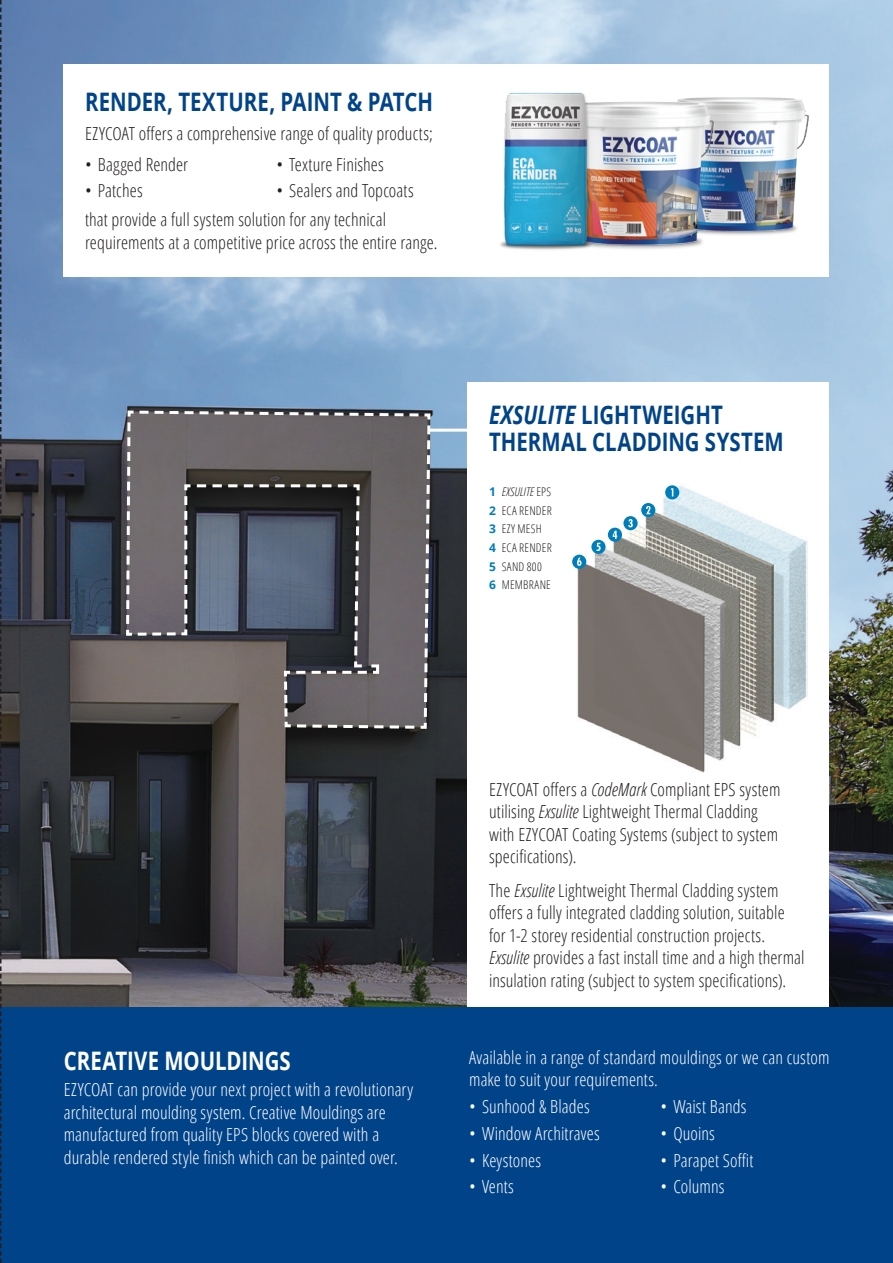
<style>
.page{position:relative;width:893px;height:1263px;background:#fff}
.page>*{position:absolute;margin:0;border:0;box-sizing:border-box;transform-origin:0 0}
.SUB_HEADINGS{font:700 25.5px/27px "Open Sans";color:#004389;scale:.8 1}
.SUB_HEADINGS-2{font:700 25.5px "Open Sans";letter-spacing:-.005em;color:#fff;scale:.8 1}
.Body{font:300 condensed 18px/22.5px "Open Sans";letter-spacing:.005em;color:#231f20}
.Body-2{font:300 condensed 18px/22.5px "Open Sans";letter-spacing:.005em;color:#fff}
.Bullets{font:300 condensed 18px "Open Sans";letter-spacing:.005em;color:#fff}
.Bullets-2{font:300 condensed 18px "Open Sans";letter-spacing:.005em;color:#231f20}
.t1{font:300 condensed 12px "Open Sans";letter-spacing:.015em;color:#231f20}
.t2{font:italic 300 condensed 12px "Open Sans";letter-spacing:.01em;color:#231f20}
.s1{font-style:italic}
.s2{font-weight:700;font-style:normal;font-stretch:normal;color:#007dbb}
.s3{font-style:normal}
.s4{font-weight:700;font-stretch:normal;color:#007dbb}
</style>
<div class="page">
<img style="left:2px;top:0;width:891px;height:1008px">
<div style="left:468px;top:383px;width:361px;height:646px;background:#fff"></div>
<div style="left:0;top:1008px;width:893px;height:255px;background:#004389"></div>
<hr style="left:430px;top:429px;width:40px;height:3px;background:#fff">
<img style="left:573px;top:486px;width:235px;height:287px">
<div style="left:665px;top:485px;width:14px;height:14px;background:#007dbb;border-radius:50%"></div>
<svg style="left:671px;top:488px;width:2px;height:8px"></svg>
<svg style="left:641px;top:503px;width:14px;height:14px"></svg>
<svg style="left:646px;top:506px;width:4px;height:8px"></svg>
<svg style="left:623px;top:516px;width:15px;height:14px"></svg>
<svg style="left:628px;top:519px;width:5px;height:8px"></svg>
<div style="left:608px;top:528px;width:14px;height:14px;background:#007dbb;border-radius:50%"></div>
<svg style="left:613px;top:531px;width:4px;height:8px"></svg>
<svg style="left:591px;top:540px;width:15px;height:14px"></svg>
<svg style="left:596px;top:543px;width:5px;height:8px"></svg>
<div style="left:572px;top:555px;width:14px;height:14px;background:#007dbb;border-radius:50%"></div>
<svg style="left:577px;top:558px;width:4px;height:8px"></svg>
<svg style="left:125px;top:409px;width:307px;height:321px;background:#605e63"></svg>
<div style="left:64px;top:64px;width:765px;height:212px;background:#fff"></div>
<img style="left:500px;top:79px;width:342px;height:182px">
<svg style="left:0;top:0;width:2px;height:1263px;background:#313e51"></svg>
<p class="SUB_HEADINGS" style="left:85px;top:87px;width:437px">RENDER, TEXTURE, PAINT &amp; PATCH</p>
<p class="Body" style="left:85px;top:121px;width:349px">EZYCOAT offers a comprehensive range of quality products;</p>
<p class="Bullets-2" style="left:85px;top:152px;width:105px">• Bagged Render</p>
<p class="Bullets-2" style="left:85px;top:179px;width:59px">• Patches</p>
<p class="Bullets-2" style="left:276px;top:152px;width:109px">• Texture Finishes</p>
<p class="Bullets-2" style="left:276px;top:179px;width:139px">• Sealers and Topcoats</p>
<p class="Body" style="left:85px;top:208px;width:354px">that provide a full system solution for any technical requirements at a competitive price across the entire range.</p>
<p class="SUB_HEADINGS" style="left:489px;top:400px;width:370px"><span class="s1">EXSULITE</span> LIGHTWEIGHT<br>THERMAL CLADDING SYSTEM</p>
<p class="t2" style="left:489px;top:484px;width:64px"><span class="s2">1</span> EXSULITE <span class="s3">EPS</span></p>
<p class="t1" style="left:489px;top:502px;width:64px"><span class="s4">2</span> ECA RENDER</p>
<p class="t1" style="left:489px;top:521px;width:54px"><span class="s4">3</span> EZY MESH</p>
<p class="t1" style="left:489px;top:539px;width:64px"><span class="s4">4</span> ECA RENDER</p>
<p class="t1" style="left:489px;top:558px;width:54px"><span class="s4">5</span> SAND 800</p>
<p class="t1" style="left:489px;top:577px;width:63px"><span class="s4">6</span> MEMBRANE</p>
<p class="SUB_HEADINGS-2" style="left:64px;top:1042px;width:285px">CREATIVE MOULDINGS</p>
<p class="Body-2" style="left:64px;top:1078px;width:351px">EZYCOAT can provide your next project with a revolutionary architectural moulding system. Creative Mouldings are manufactured from quality EPS blocks covered with a durable rendered style finish which can be painted over.</p>
<p class="Body" style="left:489px;top:777px;width:293px">EZYCOAT offers a <span class="s1">CodeMark</span> Compliant EPS system utilising <span class="s1">Exsulite</span> Lightweight Thermal Cladding with EZYCOAT Coating Systems (subject to system specifications).</p>
<p class="Body" style="left:489px;top:878px;width:317px">The <span class="s1">Exsulite</span> Lightweight Thermal Cladding system offers a fully integrated cladding solution, suitable for 1-2 storey residential construction projects.<br><span class="s1">Exsulite</span> provides a fast install time and a high thermal insulation rating (subject to system specifications).</p>
<p class="Body-2" style="left:469px;top:1045px;width:362px">Available in a range of standard mouldings or we can custom make to suit your requirements.</p>
<p class="Bullets" style="left:469px;top:1094px;width:122px">• Sunhood &amp; Blades</p>
<p class="Bullets" style="left:469px;top:1121px;width:132px">• Window Architraves</p>
<p class="Bullets" style="left:469px;top:1148px;width:73px">• Keystones</p>
<p class="Bullets" style="left:469px;top:1174px;width:46px">• Vents</p>
<p class="Bullets" style="left:661px;top:1094px;width:87px">• Waist Bands</p>
<p class="Bullets" style="left:661px;top:1121px;width:56px">• Quoins</p>
<p class="Bullets" style="left:661px;top:1148px;width:94px">• Parapet Soffit</p>
<p class="Bullets" style="left:661px;top:1174px;width:65px">• Columns</p>
</div>
